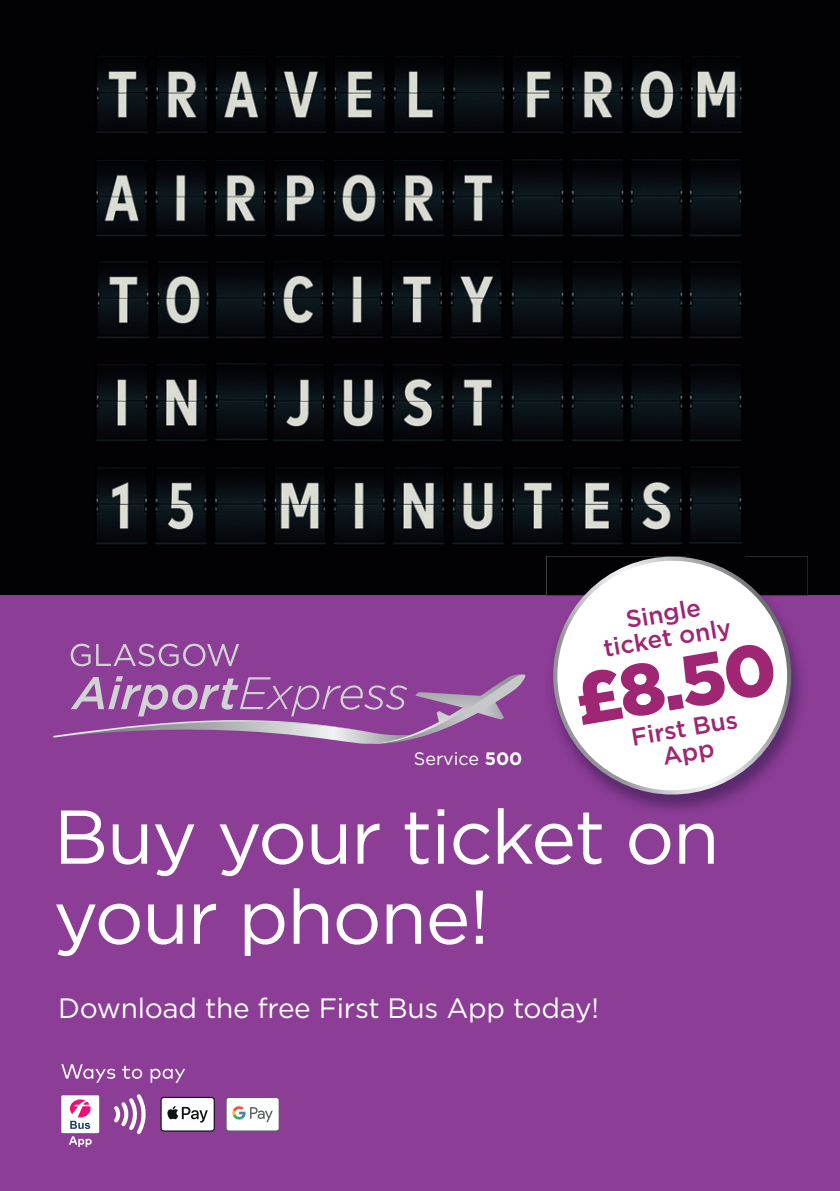
<style>
.page{position:relative;width:840px;height:1191px;background:#fff}
.page>*{position:absolute;margin:0;border:0;box-sizing:border-box;transform-origin:0 0}
.t1{font:76px/80px "Gotham HTF";letter-spacing:-.02em;color:#fff}
.t2{font:900 72.6px "Gotham HTF";color:#9f2672}
.t3{font:28px "Gotham HTF";letter-spacing:-.01em;color:#fff}
.t4{font:500 24.4px/24.4px "Gotham HTF";color:#9f2672;text-align:center}
.t5{font:18px "Gotham HTF";color:#fff}
.s1{font-weight:700}
</style>
<div class="page">
<div style="left:0;top:0;width:839px;height:595px;background:#020205"></div>
<div style="left:0;top:595px;width:839px;height:596px;background:#8c3d96"></div>
<svg style="left:114px;top:1094px;width:32px;height:40px"></svg>
<svg style="left:160px;top:1096px;width:55px;height:35px"></svg>
<svg style="left:225px;top:1097px;width:54px;height:34px"></svg>
<div style="left:61px;top:1095px;width:38px;height:38px;background:#fff"></div>
<svg style="left:70px;top:1099px;width:20px;height:30px"></svg>
<svg style="left:69px;top:1136px;width:23px;height:11px"></svg>
<svg style="left:61px;top:1064px;width:54px;height:18px"></svg>
<svg style="left:122px;top:1065px;width:20px;height:13px"></svg>
<svg style="left:150px;top:1068px;width:35px;height:14px"></svg>
<img style="left:84px;top:43px;width:662px;height:103px">
<img style="left:214px;top:351px;width:531px;height:103px">
<img style="left:93px;top:452px;width:651px;height:104px">
<img style="left:95px;top:145px;width:650px;height:104px">
<img style="left:215px;top:247px;width:530px;height:104px">
<img style="left:96px;top:247px;width:119px;height:104px">
<img style="left:93px;top:349px;width:121px;height:104px">
<svg style="left:71px;top:643px;width:168px;height:23px"></svg>
<svg style="left:53px;top:674px;width:472px;height:70px"></svg>
<img style="left:583px;top:808px;width:112px;height:9px">
<svg style="left:539px;top:543px;width:265px;height:265px"></svg>
<p class="t5" style="left:413px;top:749px;width:110px">Service <span class="s1">500</span></p>
<p class="t4" style="left:597px;top:612px;width:131px;rotate:-10deg">Single ticket only</p>
<h2 class="t2" style="left:569px;top:658px;width:204px;rotate:-9deg">£8.50</h2>
<p class="t4" style="left:629px;top:725px;width:109px;rotate:-10deg">First Bus<br>App</p>
<h1 class="t1" style="left:53px;top:795px;width:667px">Buy your ticket on your phone!</h1>
<p class="t3" style="left:58px;top:992px;width:542px">Download the free First Bus App today!</p>
</div>
